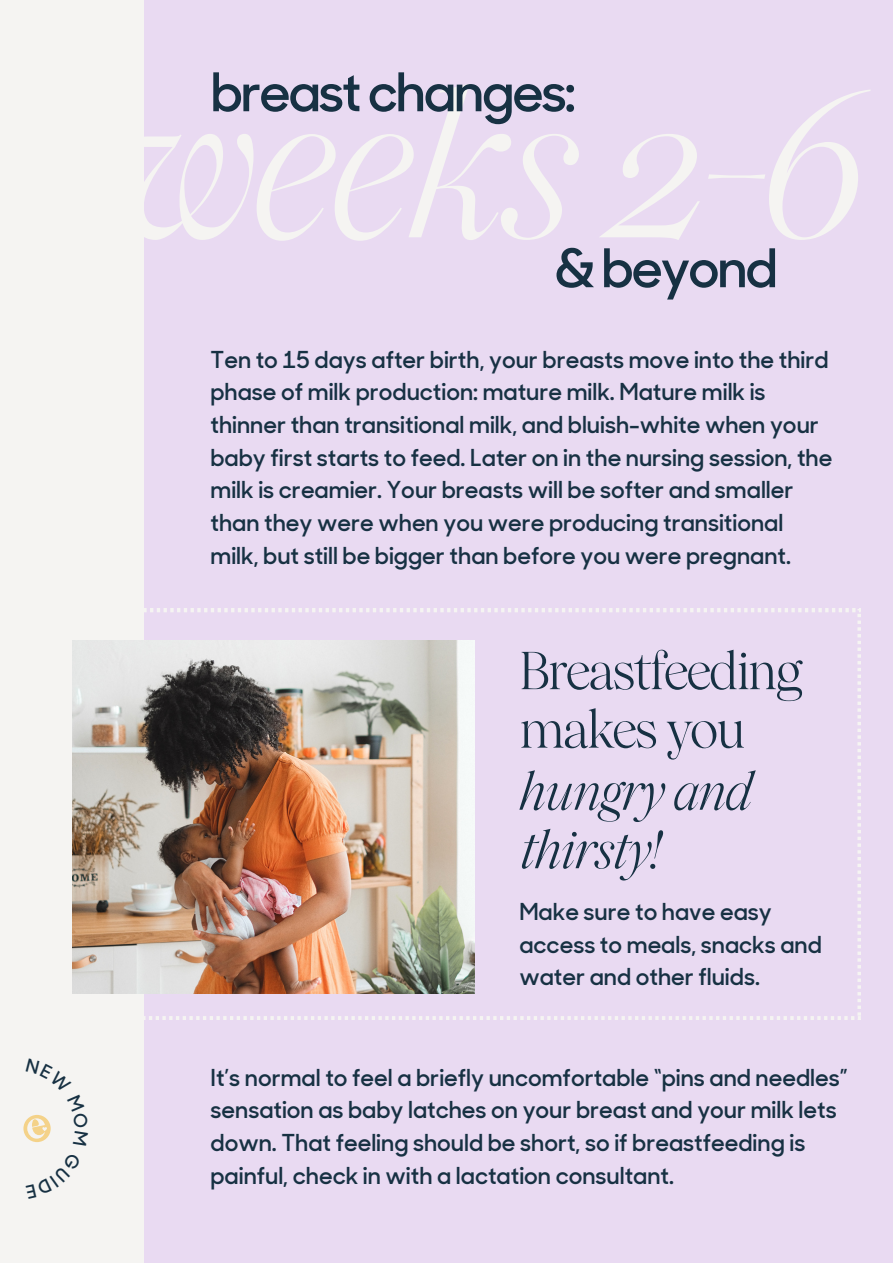
<style>
.page{position:relative;width:893px;height:1264px;background:#fff}
.page>*{position:absolute;margin:0;border:0;box-sizing:border-box;transform-origin:0 0}
.t1{font:italic 201.6px "Wulkan Display";letter-spacing:-.035em;color:#f5f4f2}
.t2{font:600 53.25px "Sharp Sans Display No 1";letter-spacing:-.04em;color:#173143}
.t3{font:51.75px/58.5px "Wulkan Display";letter-spacing:-.04em;color:#173143}
.t4{font:italic 51.75px/58.5px "Wulkan Display";letter-spacing:-.04em;color:#173143}
.t5{font:600 23.25px/32.5px "Sharp Sans Display No 1";color:#173143}
</style>
<div class="page">
<div style="left:0;top:0;width:892px;height:1262px;background:#e9daf2"></div>
<div style="left:0;top:0;width:144px;height:1262px;background:#f5f4f2"></div>
<svg style="left:89px;top:609px;width:771px;height:410px"></svg>
<img style="left:72px;top:640px;width:403px;height:353px">
<svg style="left:23px;top:1115px;width:28px;height:28px"></svg>
<h2 class="t2" style="left:210px;top:71px;width:367px">breast changes:</h2>
<h1 class="t1" style="left:107px;top:47px;width:758px">weeks 2-6</h1>
<h2 class="t2" style="left:554px;top:247px;width:224px">&amp; beyond</h2>
<p class="t5" style="left:210px;top:346px;width:623px">Ten to 15 days after birth, your breasts move into the third phase of milk production: mature milk. Mature milk is thinner than transitional milk, and bluish-white when your baby first starts to feed. Later on in the nursing session, the milk is creamier. Your breasts will be softer and smaller than they were when you were producing transitional milk, but still be bigger than before you were pregnant.</p>
<h3 class="t3" style="left:519px;top:641px;width:284px">Breastfeeding makes you</h3>
<h3 class="t4" style="left:519px;top:762px;width:234px">hungry and thirsty!</h3>
<p class="t5" style="left:519px;top:898px;width:304px">Make sure to have easy access to meals, snacks and water and other fluids.</p>
<p class="t5" style="left:210px;top:1063px;width:638px">It’s normal to feel a briefly uncomfortable “pins and needles” sensation as baby latches on your breast and your milk lets down. That feeling should be short, so if breastfeeding is painful, check in with a lactation consultant.</p>
</div>
